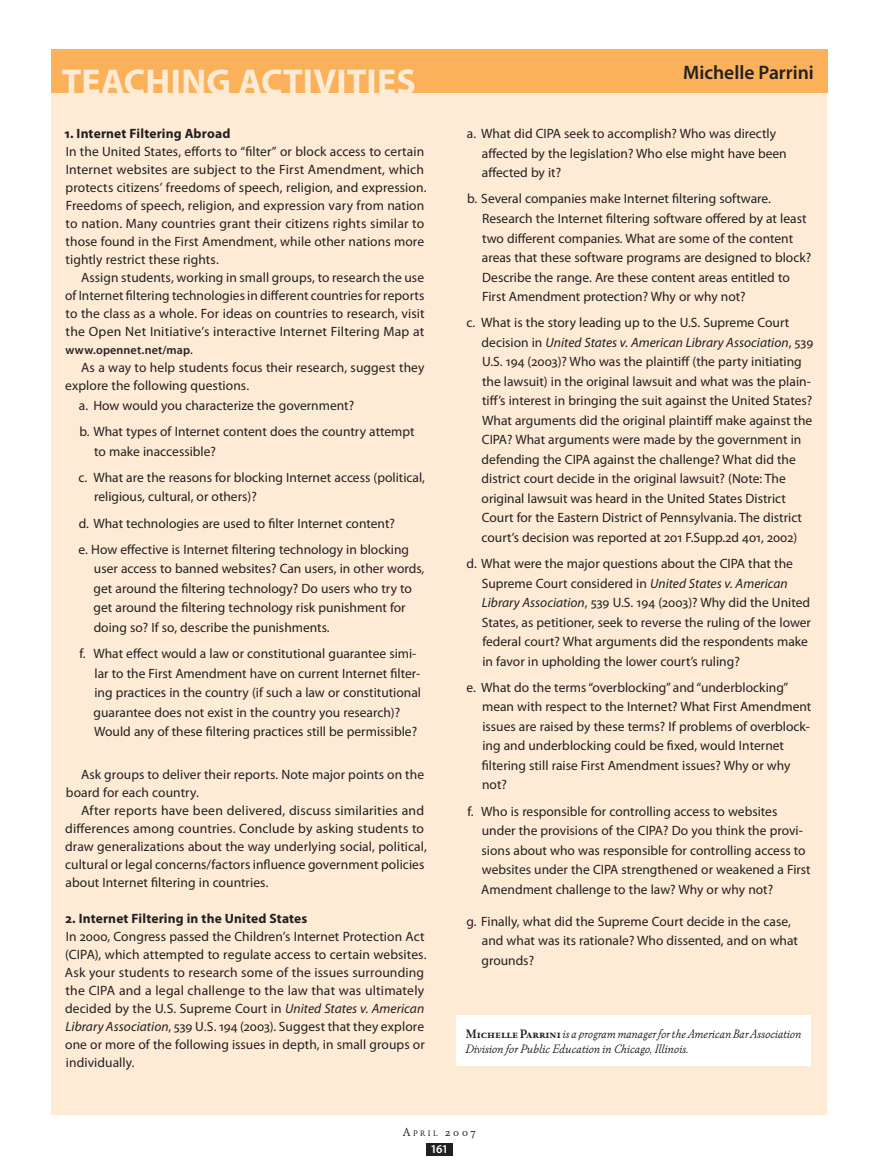
<style>
.page{position:relative;width:878px;height:1175px;background:#fff}
.page>*{position:absolute;margin:0;border:0;box-sizing:border-box;transform-origin:0 0}
.t1{font:700 36px "Myriad Pro";letter-spacing:.005em;color:#feebd6}
.t2{font:600 19.5px "Myriad Pro";color:#231f20}
.t3{font:13.5px/19.5px "Myriad Pro";color:#231f20}
.t4{font:700 13.5px "Myriad Pro";letter-spacing:.01em;color:#231f20}
.t5{font:12.75px/15.8px "Winchester New ITC Book Italic OS";color:#231f20;scale:.93 1}
.t6{font:600 12px "Myriad Pro";letter-spacing:.015em;color:#231f20}
.t7{font:12px "Winchester New ITC Book OS";color:#231f20}
.t8{font:600 12px "Myriad Pro";color:#fff}
.s1{font-weight:400;font-size:13.5px}
.s2{font-style:italic}
.s3{font-family:"Winchester New ITC Bold SC"}
.s4{font-size:8.4px}
</style>
<div class="page">
<div style="left:51px;top:50px;width:776px;height:1065px;background:#feebd6"></div>
<div style="left:456px;top:1015px;width:354px;height:50px;background:#fff"></div>
<div style="left:51px;top:49px;width:776px;height:44px;background:#fab15a"></div>
<div style="left:426px;top:1143px;width:26px;height:12px;background:#231f20"></div>
<h1 class="t1" style="left:62px;top:58px;width:291px">Teaching Activities</h1>
<h2 class="t2" style="left:683px;top:60px;width:132px">Michelle Parrini</h2>
<p class="t4" style="left:65px;top:125px;width:167px">1. Internet Filtering Abroad</p>
<p class="t3" style="left:66px;top:142px;width:362px;line-height:18px">In the United States, efforts to “filter” or block access to certain Internet websites are subject to the First Amendment, which protects citizens’ freedoms of speech, religion, and expression.<br>Freedoms of speech, religion, and expression vary from nation to nation. Many countries grant their citizens rights similar to those found in the First Amendment, while other nations more tightly restrict these rights.</p>
<p class="t3" style="left:65px;top:268px;width:361px;line-height:18px;text-align:justify;text-indent:16px">Assign students, working in small groups, to research the use of Internet filtering technologies in different countries for reports to the class as a whole. For ideas on countries to research, visit the Open Net Initiative’s interactive Internet Filtering Map at</p>
<p class="t6" style="left:65px;top:342px;width:129px">www.opennet.net/map<span class="s1">.</span></p>
<p class="t3" style="left:65px;top:358px;width:361px;line-height:18px;text-indent:16px">As a way to help students focus their research, suggest they explore the following questions.</p>
<p class="t3" style="left:79px;top:392px;width:337px;line-height:26.2px">a. How would you characterize the government?<br>b. What types of Internet content does the country attempt</p>
<p class="t3" style="left:79px;top:438px;width:348px;line-height:26.2px;text-indent:15px">to make inaccessible?<br>c. What are the reasons for blocking Internet access (political,</p>
<p class="t3" style="left:79px;top:483px;width:332px;line-height:26.2px;text-indent:15px">religious, cultural, or others)?<br>d. What technologies are used to filter Internet content?<br>e. How effective is Internet filtering technology in blocking</p>
<p class="t3" style="left:94px;top:559px;width:332px">user access to banned websites? Can users, in other words, get around the filtering technology? Do users who try to get around the filtering technology risk punishment for doing so? If so, describe the punishments.</p>
<p class="t3" style="left:94px;top:643px;width:329px;text-indent:-14px">f. What effect would a law or constitutional guarantee simi&shy;lar to the First Amendment have on current Internet filter&shy;ing practices in the country (if such a law or constitutional guarantee does not exist in the country you research)?<br>Would any of these filtering practices still be permissible?</p>
<p class="t3" style="left:66px;top:765px;width:360px;line-height:18px;text-indent:15px">Ask groups to deliver their reports. Note major points on the board for each country.</p>
<p class="t3" style="left:65px;top:801px;width:363px;line-height:18px;text-indent:16px">After reports have been delivered, discuss similarities and differences among countries. Conclude by asking students to draw generalizations about the way underlying social, political, cultural or legal concerns/factors influence government policies about Internet filtering in countries.</p>
<p class="t4" style="left:65px;top:909px;width:243px">2. Internet Filtering in the United States</p>
<p class="t3" style="left:65px;top:927px;width:363px;line-height:18px">In 2000, Congress passed the Children’s Internet Protection Act (CIPA), which attempted to regulate access to certain websites.<br>Ask your students to research some of the issues surrounding the CIPA and a legal challenge to the law that was ultimately decided by the U.S. Supreme Court in <span class="s2">United States v. American Library Association</span>, 539 U.S. 194 (2003). Suggest that they explore one or more of the following issues in depth, in small groups or individually.</p>
<p class="t3" style="left:482px;top:124px;width:306px;text-indent:-15px">a. What did CIPA seek to accomplish? Who was directly affected by the legislation? Who else might have been affected by it?</p>
<p class="t3" style="left:482px;top:189px;width:331px;text-indent:-15px">b. Several companies make Internet filtering software.<br>Research the Internet filtering software offered by at least two different companies. What are some of the content areas that these software programs are designed to block?<br>Describe the range. Are these content areas entitled to First Amendment protection? Why or why not?</p>
<p class="t3" style="left:481px;top:313px;width:333px;text-indent:-15px">c. What is the story leading up to the U.S. Supreme Court decision in <span class="s2">United States v. American Library Association</span>, 539<br>U.S. 194 (2003)? Who was the plaintiff (the party initiating the lawsuit) in the original lawsuit and what was the plain&shy;tiff’s interest in bringing the suit against the United States?<br>What arguments did the original plaintiff make against the CIPA? What arguments were made by the government in defending the CIPA against the challenge? What did the district court decide in the original lawsuit? (Note: The original lawsuit was heard in the United States District Court for the Eastern District of Pennsylvania. The district court’s decision was reported at 201 F.Supp.2d 401, 2002)</p>
<p class="t3" style="left:482px;top:553px;width:331px;text-indent:-15px">d. What were the major questions about the CIPA that the Supreme Court considered in <span class="s2">United States v. American Library Association</span>, 539 U.S. 194 (2003)? Why did the United States, as petitioner, seek to reverse the ruling of the lower federal court? What arguments did the respondents make in favor in upholding the lower court’s ruling?</p>
<p class="t3" style="left:482px;top:677px;width:331px;text-indent:-15px">e. What do the terms “overblocking” and “underblocking” mean with respect to the Internet? What First Amendment issues are raised by these terms? If problems of overblock&shy;ing and underblocking could be fixed, would Internet filtering still raise First Amendment issues? Why or why not?</p>
<p class="t3" style="left:481px;top:801px;width:331px;text-indent:-14px">f. Who is responsible for controlling access to websites under the provisions of the CIPA? Do you think the provi&shy;sions about who was responsible for controlling access to websites under the CIPA strengthened or weakened a First Amendment challenge to the law? Why or why not?</p>
<p class="t3" style="left:481px;top:911px;width:318px;text-indent:-15px">g. Finally, what did the Supreme Court decide in the case, and what was its rationale? Who dissented, and on what grounds?</p>
<p class="t5" style="left:465px;top:1025px;width:363px"><span class="s3">Michelle Parrini</span> is a program manager for the American Bar Association<br>Division for Public Education in Chicago, Illinois.</p>
<p class="t7" style="left:403px;top:1124px;width:75px">A<span class="s4">pril</span> 2007</p>
<p class="t8" style="left:430px;top:1141px;width:19px">161</p>
</div>
